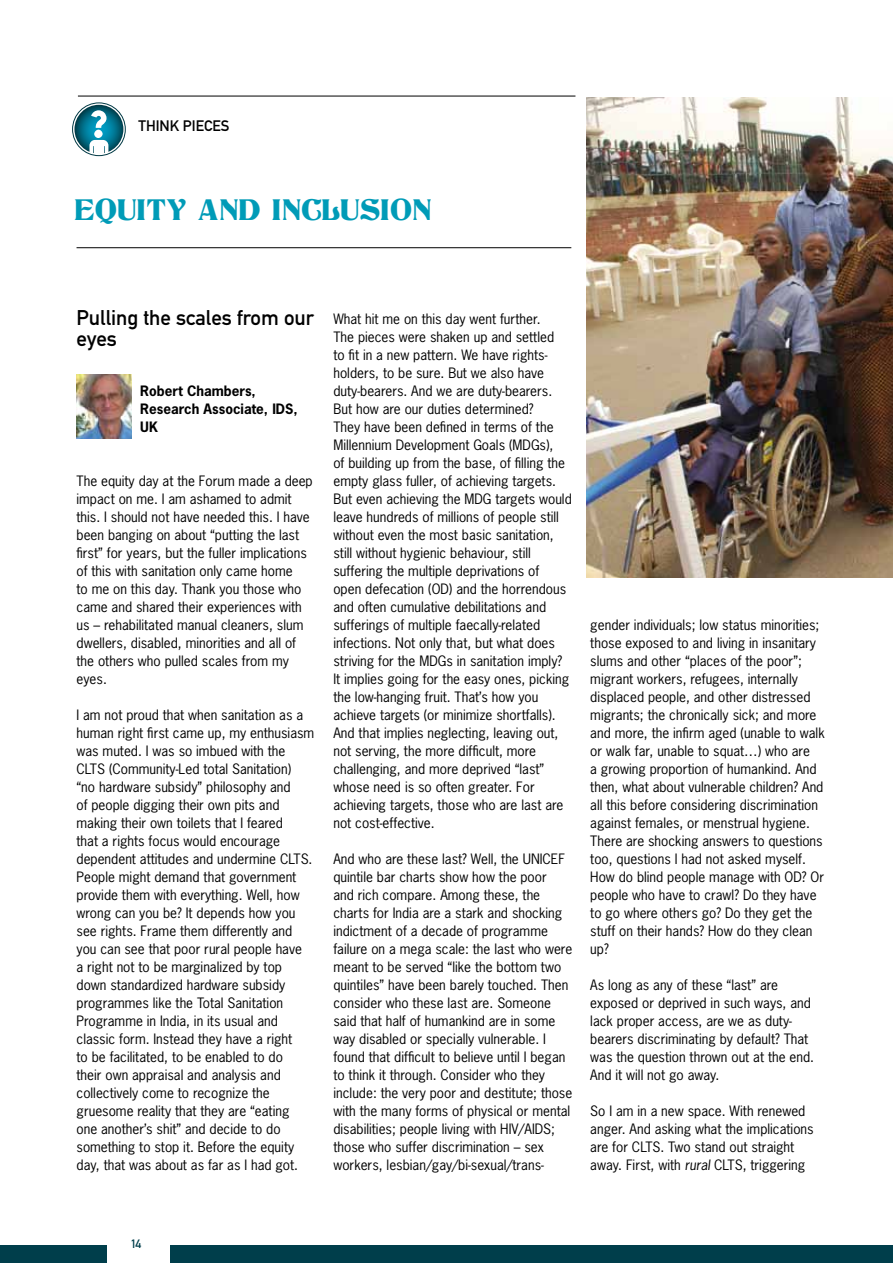
<style>
.page{position:relative;width:893px;height:1263px;background:#fff}
.page>*{position:absolute;margin:0;border:0;box-sizing:border-box;transform-origin:0 0}
.t1{font:31.5px "Titania";color:#009bb7}
.t2{font:21px/21px "DIN Mittelschrift Std";color:#000}
.t3{font:15px "DIN Mittelschrift Std";color:#000}
.t4{font:13.5px/18px "News Gothic Std";color:#000}
.t5{font:700 13.5px/18px "News Gothic Std";color:#000}
.t6{font:12px "DIN Mittelschrift Std";color:#003e4b}
.s1{font-style:italic}
</style>
<div class="page">
<div style="left:0;top:1246px;width:106px;height:17px;background:#003e4b"></div>
<div style="left:170px;top:1246px;width:723px;height:17px;background:#003e4b"></div>
<svg style="left:74px;top:105px;width:49px;height:49px"></svg>
<div style="left:94px;top:130px;width:9px;height:8px;background:#fff;border-radius:50%"></div>
<svg style="left:91px;top:110px;width:16px;height:18px"></svg>
<svg style="left:89px;top:140px;width:19px;height:17px"></svg>
<div style="left:72px;top:102px;width:54px;height:54px;border:1px solid #003944;border-radius:50%"></div>
<hr style="left:78px;top:96px;width:497px;height:1px;background:#000">
<hr style="left:77px;top:247px;width:494px;height:1px;background:#000">
<img style="left:587px;top:98px;width:306px;height:479px">
<img style="left:77px;top:374px;width:55px;height:64px">
<p class="t3" style="left:139px;top:117px;width:62px">Think Pieces</p>
<h1 class="t1" style="left:75px;top:191px;width:359px">EQUITY AND INCLUSION</h1>
<h2 class="t2" style="left:77px;top:308px;width:239px">Pulling the scales from our eyes</h2>
<p class="t5" style="left:140px;top:382px;width:159px">Robert Chambers,<br>Research Associate, IDS,<br>UK</p>
<p class="t4" style="left:77px;top:472px;width:238px">The equity day at the Forum made a deep impact on me. I am ashamed to admit this. I should not have needed this. I have been banging on about “putting the last first” for years, but the fuller implications of this with sanitation only came home<br>to me on this day. Thank you those who came and shared their experiences with us – rehabilitated manual cleaners, slum dwellers, disabled, minorities and all of the others who pulled scales from my eyes.</p>
<p class="t4" style="left:77px;top:706px;width:239px">I am not proud that when sanitation as a human right first came up, my enthusiasm was muted. I was so imbued with the CLTS (Community-Led total Sanitation)<br>“no hardware subsidy” philosophy and<br>of people digging their own pits and making their own toilets that I feared<br>that a rights focus would encourage dependent attitudes and undermine CLTS.<br>People might demand that government provide them with everything. Well, how wrong can you be? It depends how you see rights. Frame them differently and you can see that poor rural people have<br>a right not to be marginalized by top down standardized hardware subsidy programmes like the Total Sanitation Programme in India, in its usual and classic form. Instead they have a right<br>to be facilitated, to be enabled to do<br>their own appraisal and analysis and collectively come to recognize the gruesome reality that they are “eating<br>one another’s shit” and decide to do something to stop it. Before the equity day, that was about as far as I had got.</p>
<p class="t4" style="left:333px;top:310px;width:240px">What hit me on this day went further.<br>The pieces were shaken up and settled<br>to fit in a new pattern. We have rights&shy;holders, to be sure. But we also have duty-bearers. And we are duty-bearers.<br>But how are our duties determined?<br>They have been defined in terms of the Millennium Development Goals (MDGs),<br>of building up from the base, of filling the empty glass fuller, of achieving targets.<br>But even achieving the MDG targets would leave hundreds of millions of people still without even the most basic sanitation, still without hygienic behaviour, still suffering the multiple deprivations of<br>open defecation (OD) and the horrendous and often cumulative debilitations and sufferings of multiple faecally-related infections. Not only that, but what does striving for the MDGs in sanitation imply?<br>It implies going for the easy ones, picking the low-hanging fruit. That’s how you achieve targets (or minimize shortfalls).<br>And that implies neglecting, leaving out, not serving, the more difficult, more challenging, and more deprived “last” whose need is so often greater. For achieving targets, those who are last are not cost-effective.</p>
<p class="t4" style="left:333px;top:850px;width:240px">And who are these last? Well, the UNICEF quintile bar charts show how the poor<br>and rich compare. Among these, the charts for India are a stark and shocking indictment of a decade of programme failure on a mega scale: the last who were meant to be served “like the bottom two quintiles” have been barely touched. Then consider who these last are. Someone said that half of humankind are in some way disabled or specially vulnerable. I found that difficult to believe until I began to think it through. Consider who they include: the very poor and destitute; those with the many forms of physical or mental disabilities; people living with HIV/AIDS; those who suffer discrimination – sex workers, lesbian/gay/bi-sexual/trans-</p>
<p class="t4" style="left:590px;top:615px;width:236px">gender individuals; low status minorities; those exposed to and living in insanitary slums and other “places of the poor”; migrant workers, refugees, internally displaced people, and other distressed migrants; the chronically sick; and more and more, the infirm aged (unable to walk or walk far, unable to squat…) who are<br>a growing proportion of humankind. And then, what about vulnerable children? And all this before considering discrimination against females, or menstrual hygiene.<br>There are shocking answers to questions too, questions I had not asked myself.<br>How do blind people manage with OD? Or people who have to crawl? Do they have to go where others go? Do they get the stuff on their hands? How do they clean up?</p>
<p class="t4" style="left:590px;top:975px;width:223px">As long as any of these “last” are exposed or deprived in such ways, and lack proper access, are we as duty&shy;bearers discriminating by default? That was the question thrown out at the end.<br>And it will not go away.</p>
<p class="t4" style="left:590px;top:1101px;width:225px">So I am in a new space. With renewed anger. And asking what the implications are for CLTS. Two stand out straight away. First, with <span class="s1">rural</span> CLTS, triggering</p>
<p class="t6" style="left:131px;top:1236px;width:12px">14</p>
</div>
